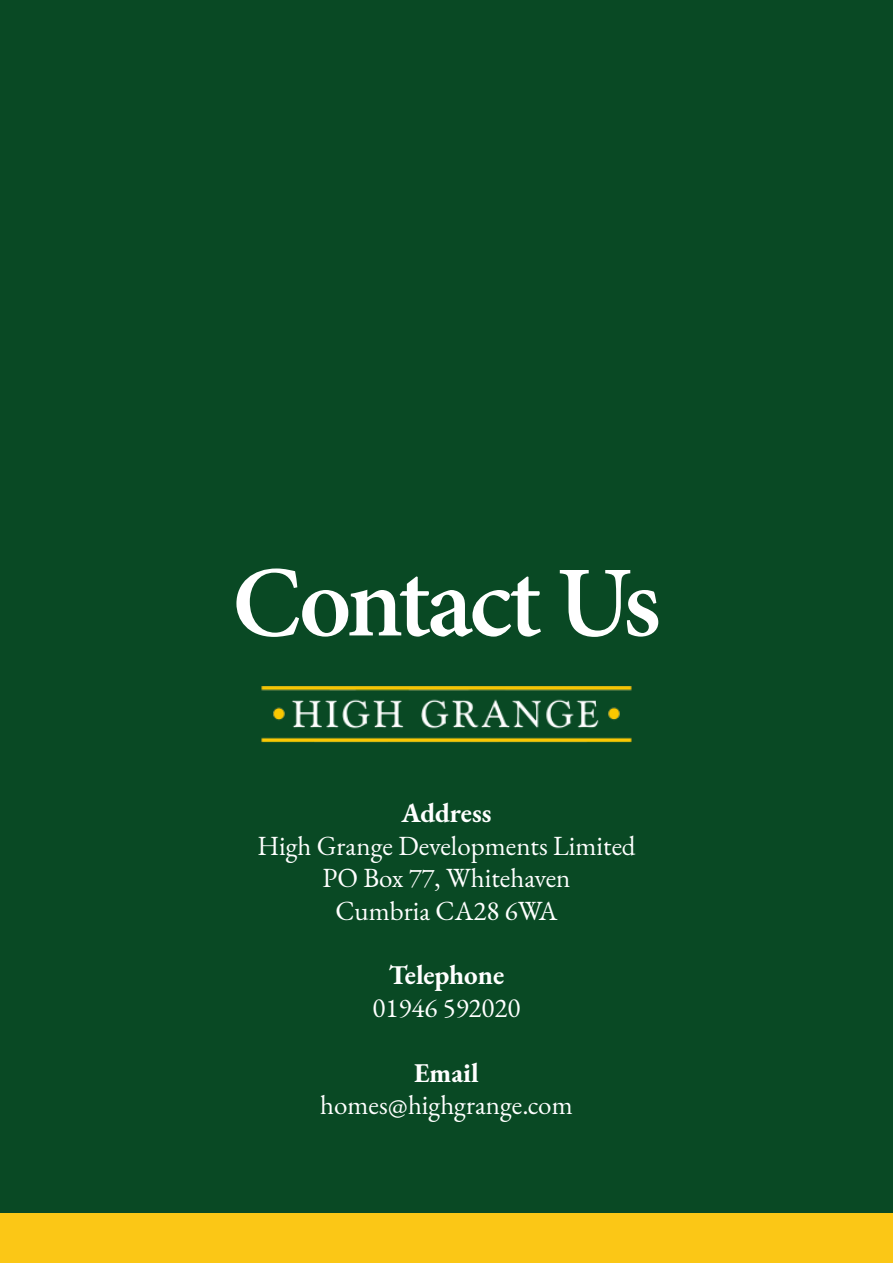
<style>
.page{position:relative;width:893px;height:1263px;background:#094924}
.page>*{position:absolute;margin:0;border:0;box-sizing:border-box;transform-origin:0 0}
.t1{font:700 99px "Adobe Hebrew";letter-spacing:-.04em;color:#fff}
.t2{font:27px/32.4px "EB Garamond";color:#fff;text-align:center}
.t3{font:700 27px "EB Garamond";color:#fff}
</style>
<div class="page">
<div style="left:0;top:1213px;width:893px;height:50px;background:#fbc716"></div>
<img style="left:261px;top:686px;width:370px;height:57px">
<h1 class="t1" style="left:232px;top:543px;width:430px">Contact Us</h1>
<p class="t3" style="left:401px;top:794px;width:91px">Address</p>
<p class="t2" style="left:257px;top:829px;width:380px">High Grange Developments Limited<br>PO Box 77, Whitehaven<br>Cumbria CA28 6WA</p>
<p class="t3" style="left:389px;top:956px;width:117px">Telephone</p>
<p class="t2" style="left:372px;top:991px;width:149px">01946 592020</p>
<p class="t3" style="left:414px;top:1053px;width:66px">Email</p>
<p class="t2" style="left:320px;top:1089px;width:254px">homes@highgrange.com</p>
</div>
